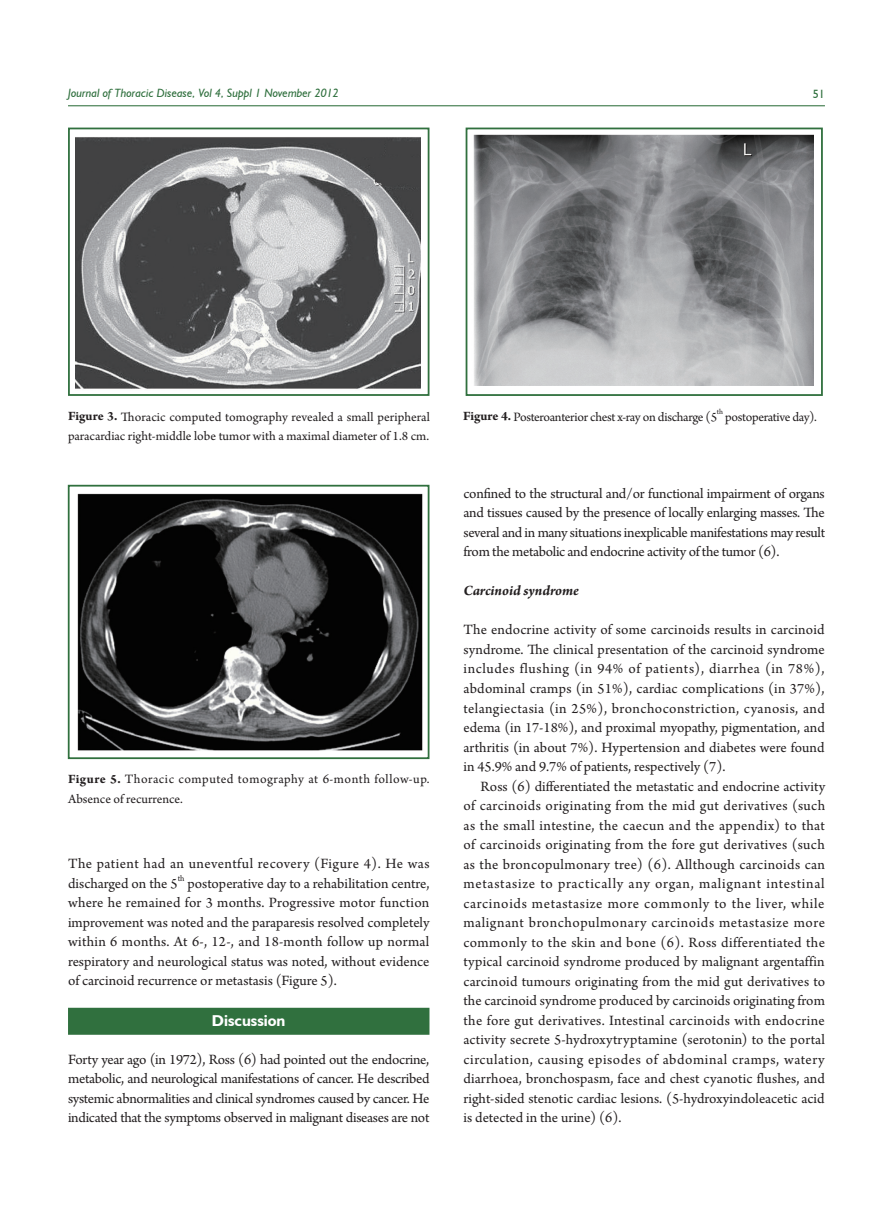
<style>
.page{position:relative;width:893px;height:1212px;background:#fff}
.page>*{position:absolute;margin:0;border:0;box-sizing:border-box;transform-origin:0 0}
.t1{font:700 15.75px "Humanist 521 BT";color:#fff}
.t2{font:15px/19.5px "Arno Pro";letter-spacing:-.005em;color:#231f20;text-align:justify}
.t3{font:15px/19.5px "Arno Pro";letter-spacing:.025em;color:#231f20}
.t4{font:italic 700 15px "Arno Pro";letter-spacing:-.005em;color:#231f20}
.t5{font:13.5px/19.5px "Arno Pro";color:#231f20}
.t6{font:13.5px/19.5px "Arno Pro";letter-spacing:.03em;color:#231f20}
.t7{font:13.5px "Arno Pro";letter-spacing:-.025em;color:#231f20}
.t8{font:italic 12px "Humanist 521 BT";color:#30703e}
.t9{font:12px "Humanist 521 BT";color:#30703e}
.t10{font:8.7px "Arno Pro";color:#231f20}
.t11{font:7.8px "Arno Pro";color:#231f20}
.s1{font-weight:700}
</style>
<div class="page">
<hr style="left:68px;top:105px;width:757px;height:1px;background:#30703e">
<div style="left:68px;top:1008px;width:361px;height:27px;background:#30703e"></div>
<img style="left:76px;top:137px;width:344px;height:252px">
<div style="left:68px;top:128px;width:361px;height:268px;border:2px solid #30703e"></div>
<img style="left:473px;top:134px;width:340px;height:252px">
<div style="left:466px;top:128px;width:357px;height:268px;border:2px solid #30703e"></div>
<img style="left:77px;top:493px;width:346px;height:258px">
<div style="left:68px;top:485px;width:361px;height:274px;border:2px solid #30703e"></div>
<p class="t8" style="left:68px;top:86px;width:272px">Journal of Thoracic Disease, Vol 4, Suppl 1 November 2012</p>
<p class="t9" style="left:813px;top:87px;width:14px">51</p>
<p class="t5" style="left:68px;top:407px;width:363px"><span class="s1">Figure 3.</span> Thoracic computed tomography revealed a small peripheral paracardiac right-middle lobe tumor with a maximal diameter of 1.8 cm.</p>
<p class="t6" style="left:68px;top:770px;width:363px"><span class="s1">Figure 5.</span> Thoracic computed tomography at 6-month follow-up.<br>Absence of recurrence.</p>
<p class="t3" style="left:68px;top:855px;width:363px">The patient had an uneventful recovery (Figure 4). He was discharged on the 5</p>
<p class="t10" style="left:178px;top:873px;width:8px">th</p>
<p class="t2" style="left:68px;top:874px;width:363px;text-indent:120px">postoperative day to a rehabilitation centre, where he remained for 3 months. Progressive motor function improvement was noted and the paraparesis resolved completely within 6 months. At 6-, 12-, and 18-month follow up normal respiratory and neurological status was noted, without evidence of carcinoid recurrence or metastasis (Figure 5).</p>
<p class="t1" style="left:212px;top:1010px;width:75px">Discussion</p>
<p class="t2" style="left:68px;top:1050px;width:363px">Forty year ago (in 1972), Ross (6) had pointed out the endocrine, metabolic, and neurological manifestations of cancer. He described systemic abnormalities and clinical syndromes caused by cancer. He indicated that the symptoms observed in malignant diseases are not</p>
<p class="t7" style="left:463px;top:409px;width:255px"><span class="s1">Figure 4.</span> Posteroanterior chest x-ray on discharge (5</p>
<p class="t11" style="left:717px;top:407px;width:8px">th</p>
<p class="t7" style="left:725px;top:409px;width:93px">postoperative day).</p>
<p class="t2" style="left:463px;top:484px;width:363px">confined to the structural and/or functional impairment of organs and tissues caused by the presence of locally enlarging masses. The several and in many situations inexplicable manifestations may result from the metabolic and endocrine activity of the tumor (6).</p>
<p class="t4" style="left:463px;top:582px;width:117px">Carcinoid syndrome</p>
<p class="t2" style="left:463px;top:621px;width:363px">The endocrine activity of some carcinoids results in carcinoid syndrome. The clinical presentation of the carcinoid syndrome includes flushing (in 94% of patients), diarrhea (in 78%), abdominal cramps (in 51%), cardiac complications (in 37%), telangiectasia (in 25%), bronchoconstriction, cyanosis, and edema (in 17-18%), and proximal myopathy, pigmentation, and arthritis (in about 7%). Hypertension and diabetes were found in 45.9% and 9.7% of patients, respectively (7).</p>
<p class="t2" style="left:463px;top:777px;width:363px;text-indent:17px">Ross (6) differentiated the metastatic and endocrine activity of carcinoids originating from the mid gut derivatives (such as the small intestine, the caecun and the appendix) to that of carcinoids originating from the fore gut derivatives (such as the broncopulmonary tree) (6). Allthough carcinoids can metastasize to practically any organ, malignant intestinal carcinoids metastasize more commonly to the liver, while malignant bronchopulmonary carcinoids metastasize more commonly to the skin and bone (6). Ross differentiated the typical carcinoid syndrome produced by malignant argentaffin carcinoid tumours originating from the mid gut derivatives to the carcinoid syndrome produced by carcinoids originating from the fore gut derivatives. Intestinal carcinoids with endocrine activity secrete 5-hydroxytryptamine (serotonin) to the portal circulation, causing episodes of abdominal cramps, watery diarrhoea, bronchospasm, face and chest cyanotic flushes, and right-sided stenotic cardiac lesions. (5-hydroxyindoleacetic acid is detected in the urine) (6).</p>
</div>
